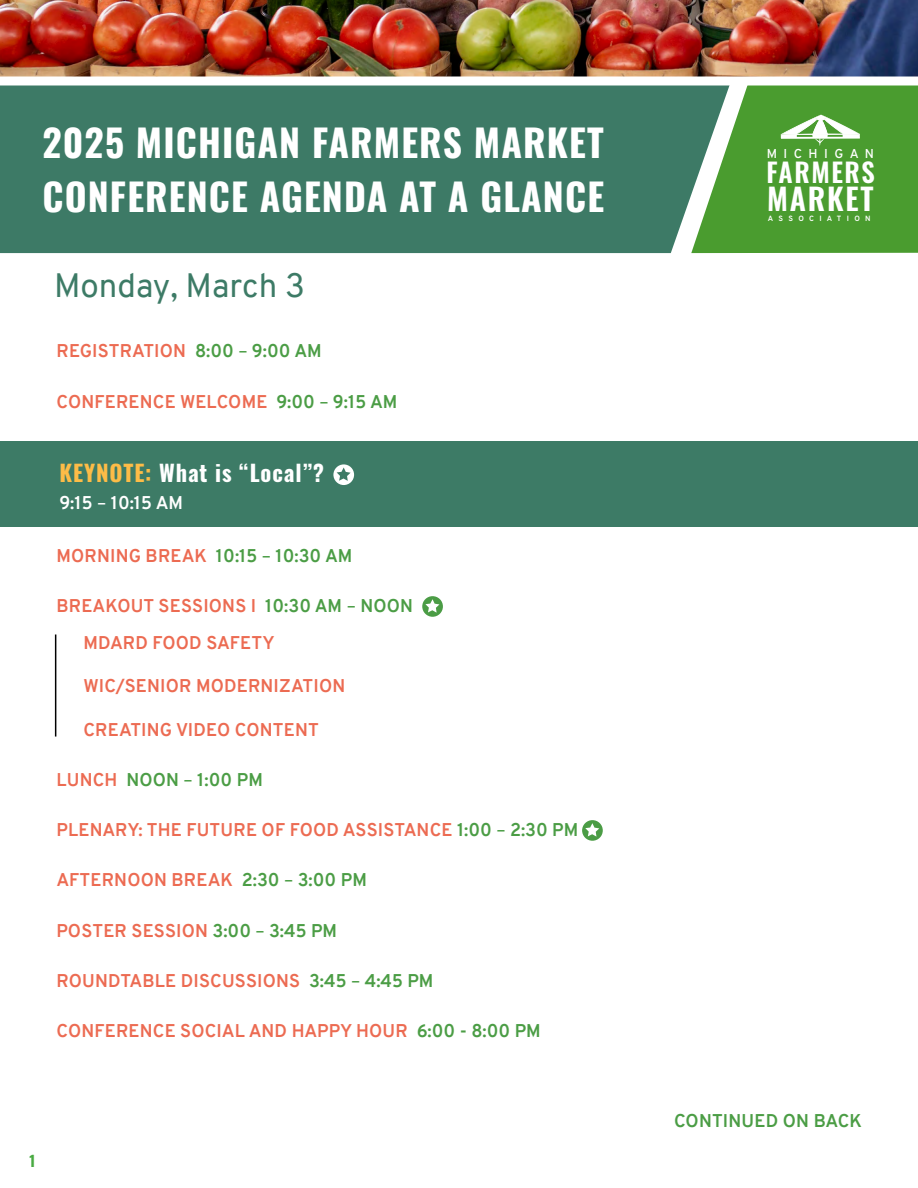
<style>
.page{position:relative;width:918px;height:1188px;background:#fff}
.page>*{position:absolute;margin:0;border:0;box-sizing:border-box;transform-origin:0 0}
.t1{font:700 37.5px/54px "Oswald";letter-spacing:.03em;color:#fff}
.t2{font:33px "Overpass";color:#3d7b66}
.t3{font:600 30px "Oswald";letter-spacing:.06em;color:#fff}
.t4{font:600 26.4px "Oswald";letter-spacing:.06em;color:#fff}
.t5{font:700 22.5px "Oswald";letter-spacing:.04em;color:#fff}
.t6{font:700 18px/36.8px "Overpass";letter-spacing:.01em;color:#ec6b52}
.t7{font:700 18px "Overpass";letter-spacing:.01em;color:#4b9d45}
.t8{font:700 18px "Overpass";color:#fff}
.t9{font:700 15px "Oswald";color:#49aa42}
.t10{font:600 12.9px "Overpass";letter-spacing:.5em;color:#fff}
.t11{font:700 7.65px "Overpass";letter-spacing:.7em;color:#fff}
.s1{color:#4b9d45}
.s2{font-weight:400;color:#4b9d45}
.s3{color:#fdbc47}
.s4{font-weight:400}
.s5{color:#ec6b52}
</style>
<div class="page">
<div style="left:0;top:441px;width:918px;height:85px;background:#3d7b66"></div>
<hr style="left:55px;top:634px;width:1px;height:103px;background:#000">
<svg style="left:422px;top:596px;width:21px;height:21px"></svg>
<svg style="left:425px;top:599px;width:14px;height:14px"></svg>
<svg style="left:333px;top:464px;width:21px;height:21px"></svg>
<svg style="left:337px;top:467px;width:14px;height:14px"></svg>
<svg style="left:582px;top:820px;width:21px;height:21px"></svg>
<svg style="left:585px;top:823px;width:14px;height:14px"></svg>
<div style="left:0;top:86px;width:691px;height:167px;background:#3d7a66"></div>
<svg style="left:691px;top:86px;width:227px;height:167px;background:#56a141"></svg>
<img style="left:0;top:0;width:918px;height:76px">
<svg style="left:781px;top:115px;width:79px;height:31px"></svg>
<h1 class="t1" style="left:42px;top:118px;width:563px">2025 MICHIGAN FARMERS MARKET<br>CONFERENCE AGENDA AT A GLANCE</h1>
<h2 class="t2" style="left:54px;top:262px;width:252px">Monday, March 3</h2>
<p class="t6" style="left:57px;top:333px;width:267px">REGISTRATION <span class="s1">8:00</span> <span class="s2">–</span> <span class="s1">9:00 AM</span></p>
<p class="t6" style="left:57px;top:383px;width:342px">CONFERENCE WELCOME <span class="s1">9:00</span> <span class="s2">–</span> <span class="s1">9:15 AM</span></p>
<p class="t5" style="left:59px;top:461px;width:266px"><span class="s3">KEYNOTE:</span> What is “Local”?</p>
<p class="t8" style="left:59px;top:490px;width:125px">9:15 <span class="s4">–</span> 10:15 AM</p>
<p class="t6" style="left:57px;top:537px;width:297px">MORNING BREAK <span class="s1">10:15</span> <span class="s2">–</span> <span class="s1">10:30 AM</span></p>
<p class="t6" style="left:84px;top:587px;width:331px;text-indent:-27px">BREAKOUT SESSIONS I <span class="s1">10:30 AM</span> <span class="s2">–</span> <span class="s1">NOON<br></span>MDARD FOOD SAFETY</p>
<p class="t6" style="left:84px;top:668px;width:263px">WIC/SENIOR MODERNIZATION</p>
<p class="t6" style="left:84px;top:711px;width:237px">CREATING VIDEO CONTENT</p>
<p class="t7" style="left:57px;top:767px;width:208px"><span class="s5">LUNCH</span> NOON <span class="s4">–</span> 1:00 PM</p>
<p class="t6" style="left:57px;top:812px;width:523px">PLENARY: THE FUTURE OF FOOD ASSISTANCE <span class="s1">1:00</span> <span class="s2">–</span> <span class="s1">2:30 PM</span></p>
<p class="t6" style="left:57px;top:862px;width:312px">AFTERNOON BREAK <span class="s1">2:30</span> <span class="s2">–</span> <span class="s1">3:00 PM</span></p>
<p class="t6" style="left:57px;top:912px;width:282px">POSTER SESSION <span class="s1">3:00</span> <span class="s2">–</span> <span class="s1">3:45 PM</span></p>
<p class="t6" style="left:57px;top:962px;width:379px">ROUNDTABLE DISCUSSIONS <span class="s1">3:45</span> <span class="s2">–</span> <span class="s1">4:45 PM</span></p>
<p class="t6" style="left:57px;top:1013px;width:486px">CONFERENCE SOCIAL AND HAPPY HOUR <span class="s1">6:00 - 8:00 PM</span></p>
<p class="t9" style="left:29px;top:1154px;width:7px">1</p>
<p class="t10" style="left:767px;top:144px;width:109px">MICHIGAN</p>
<h3 class="t4" style="left:766px;top:158px;width:110px">FARMERS</h3>
<h3 class="t3" style="left:767px;top:183px;width:108px">MARKET</h3>
<p class="t11" style="left:768px;top:213px;width:104px">ASSOCIATION</p>
<p class="t7" style="left:674px;top:1108px;width:190px">CONTINUED ON BACK</p>
</div>
